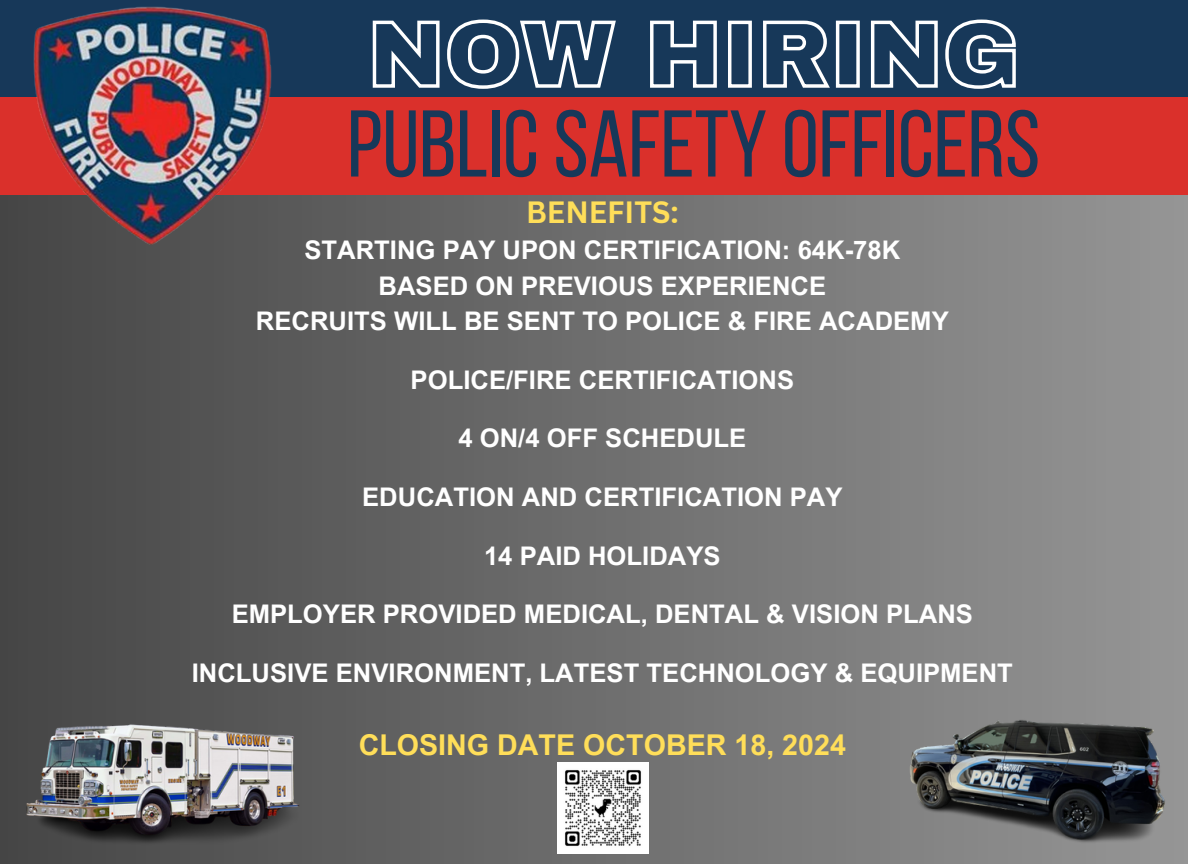
<style>
.page{position:relative;width:1188px;height:864px;background:#fff}
.page>*{position:absolute;margin:0;border:0;box-sizing:border-box;transform-origin:0 0}
.t1{font:94.5px "Bebas Neue";color:#173859}
.t2{font:700 30px "Canva Sans";color:#ffde59}
.t3{font:700 28.65px "Arial MT Pro";color:#ffde59}
.t4{font:700 25.65px "Arial MT Pro";color:#fff}
</style>
<div class="page">
<div style="left:0;top:0;width:1188px;height:864px;background:linear-gradient(to right,#464646,#969595)"></div>
<img style="left:901px;top:672px;width:275px;height:192px">
<img style="left:9px;top:672px;width:301px;height:181px">
<img style="left:557px;top:763px;width:91px;height:91px">
<div style="left:0;top:0;width:1188px;height:97px;background:#173859"></div>
<div style="left:0;top:97px;width:1188px;height:97px;background:#da302b"></div>
<img style="left:21px;top:6px;width:260px;height:252px">
<svg style="left:372px;top:19px;width:644px;height:70px"></svg>
<p class="t1" style="left:347px;top:106px;width:694px">PUBLICSAFETY OFFICERS</p>
<p class="t2" style="left:526px;top:191px;width:154px">BENEFITS:</p>
<p class="t4" style="left:304px;top:241px;width:597px">STARTING PAY UPON CERTIFICATION: 64K-78K</p>
<p class="t4" style="left:379px;top:276px;width:449px">BASED ON PREVIOUS EXPERIENCE</p>
<p class="t4" style="left:256px;top:311px;width:694px">RECRUITS WILL BE SENT TO POLICE &amp; FIRE ACADEMY</p>
<p class="t4" style="left:411px;top:370px;width:385px">POLICE/FIRE CERTIFICATIONS</p>
<p class="t4" style="left:458px;top:429px;width:290px">4 ON/4 OFF SCHEDULE</p>
<p class="t4" style="left:362px;top:487px;width:482px">EDUCATION AND CERTIFICATION PAY</p>
<h2 class="t4" style="left:484px;top:546px;width:238px">14 PAID HOLIDAYS</h2>
<p class="t4" style="left:232px;top:605px;width:743px">EMPLOYER PROVIDED MEDICAL, DENTAL &amp; VISION PLANS</p>
<p class="t4" style="left:192px;top:664px;width:823px">INCLUSIVE ENVIRONMENT, LATEST TECHNOLOGY &amp; EQUIPMENT</p>
<p class="t3" style="left:359px;top:734px;width:489px">CLOSING DATE OCTOBER 18, 2024</p>
</div>
